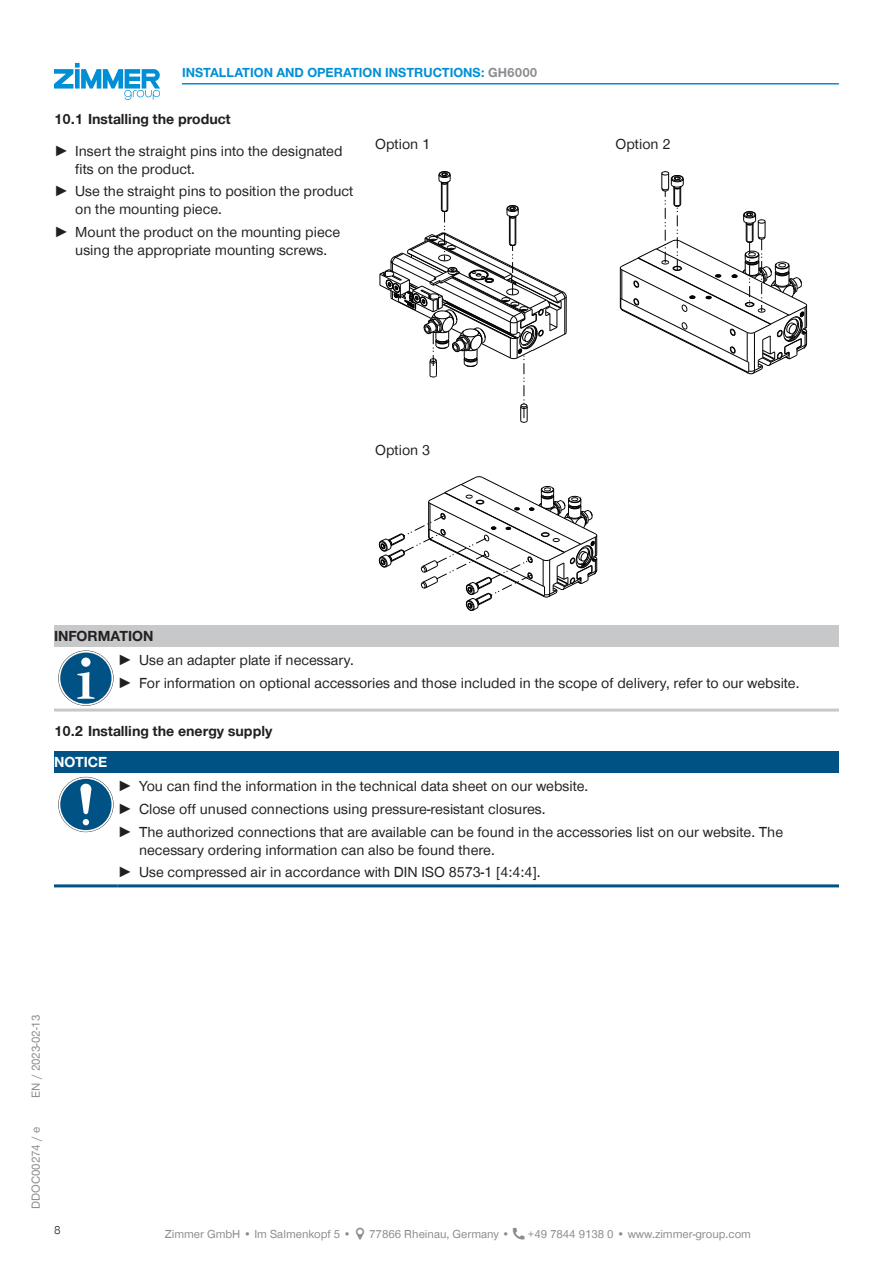
<style>
.page{position:relative;width:893px;height:1263px;background:#fff}
.page>*{position:absolute;margin:0;border:0;box-sizing:border-box;transform-origin:0 0}
.CB_AF_TD-Text{font:15px/18px "Zimmer Group Sans Global";color:#231f20}
.CB_AF_TD-Signalwort{font:700 15px "Zimmer Group Sans Global";color:#231f20}
.CB_AF_TD-Signalwort-2{font:700 15px "Zimmer Group Sans Global";color:#fff}
.CB_AF_TD-Kopfzeile{font:700 13.5px "Zimmer Group Sans Global";color:#008fd5}
.CB_AF_TD-Fusszeile{font:12px "Zimmer Group Sans Global";color:#8a8c8f}
.CB_AF_TD-Seitenrand{font:12px "Zimmer Group Sans";color:#8a8c8f}
.CB_AF_Seitenzahl_lin{font:300 12px "Zimmer Group Sans";color:#231f20}
.s1{color:#8a8c8f}
.s2{font-family:"Zimmer Group Sans"}
</style>
<div class="page">
<svg style="left:54px;top:63px;width:106px;height:37px"></svg>
<svg style="left:379px;top:171px;width:188px;height:252px"></svg>
<svg style="left:620px;top:171px;width:187px;height:203px"></svg>
<svg style="left:379px;top:476px;width:218px;height:135px"></svg>
<div style="left:54px;top:625px;width:785px;height:21px;background:#c7c8ca"></div>
<hr style="left:54px;top:708px;width:64px;height:3px;background:#c7c8ca">
<hr style="left:118px;top:708px;width:721px;height:3px;background:#c7c8ca">
<svg style="left:58px;top:650px;width:56px;height:56px"></svg>
<svg style="left:59px;top:651px;width:54px;height:54px"></svg>
<div style="left:60px;top:652px;width:52px;height:52px;background:#005285;border-radius:50%"></div>
<svg style="left:77px;top:672px;width:18px;height:27px"></svg>
<div style="left:81px;top:657px;width:9px;height:10px;background:#fff;border-radius:50%"></div>
<div style="left:54px;top:751px;width:785px;height:22px;background:#005285"></div>
<hr style="left:54px;top:884px;width:64px;height:3px;background:#005285">
<hr style="left:118px;top:884px;width:721px;height:3px;background:#005285">
<svg style="left:58px;top:777px;width:56px;height:55px"></svg>
<svg style="left:59px;top:777px;width:54px;height:55px"></svg>
<div style="left:60px;top:779px;width:52px;height:51px;background:#005285;border-radius:50%"></div>
<svg style="left:80px;top:784px;width:11px;height:41px"></svg>
<hr style="left:182px;top:83px;width:657px;height:2px;background:#008fd5">
<p class="CB_AF_TD-Kopfzeile" style="left:182px;top:65px;width:357px">INSTALLATION AND OPERATION INSTRUCTIONS: <span class="s1">GH6000</span></p>
<p class="CB_AF_TD-Signalwort" style="left:54px;top:110px;width:178px">10.1 Installing the product</p>
<p class="CB_AF_TD-Text" style="left:75px;top:141px;width:269px;text-indent:-21px"><span class="s2">►</span> Insert the straight pins into the designated fits on the product.</p>
<p class="CB_AF_TD-Text" style="left:375px;top:135px;width:56px">Option 1</p>
<p class="CB_AF_TD-Text" style="left:616px;top:135px;width:56px">Option 2</p>
<p class="CB_AF_TD-Text" style="left:75px;top:182px;width:280px;text-indent:-21px"><span class="s2">►</span> Use the straight pins to position the product on the mounting piece.</p>
<p class="CB_AF_TD-Text" style="left:54px;top:223px;width:288px;text-align:center"><span class="s2">►</span> Mount the product on the mounting piece using the appropriate mounting screws.</p>
<p class="CB_AF_TD-Text" style="left:375px;top:441px;width:56px">Option 3</p>
<p class="CB_AF_TD-Signalwort" style="left:54px;top:627px;width:101px">INFORMATION</p>
<p class="CB_AF_TD-Text" style="left:118px;top:651px;width:237px"><span class="s2">►</span> Use an adapter plate if necessary.</p>
<p class="CB_AF_TD-Text" style="left:118px;top:673px;width:683px"><span class="s2">►</span> For information on optional accessories and those included in the scope of delivery, refer to our website.</p>
<p class="CB_AF_TD-Signalwort" style="left:54px;top:722px;width:220px">10.2 Installing the energy supply</p>
<p class="CB_AF_TD-Signalwort-2" style="left:54px;top:753px;width:55px">NOTICE</p>
<p class="CB_AF_TD-Text" style="left:118px;top:777px;width:472px"><span class="s2">►</span> You can find the information in the technical data sheet on our website.</p>
<p class="CB_AF_TD-Text" style="left:118px;top:800px;width:429px"><span class="s2">►</span> Close off unused connections using pressure-resistant closures.</p>
<p class="CB_AF_TD-Text" style="left:139px;top:822px;width:646px;text-indent:-21px"><span class="s2">►</span> The authorized connections that are available can be found in the accessories list on our website. The necessary ordering information can also be found there.</p>
<p class="CB_AF_TD-Text" style="left:118px;top:863px;width:424px"><span class="s2">►</span> Use compressed air in accordance with DIN ISO 8573-1 [4:4:4].</p>
<p class="CB_AF_TD-Seitenrand" style="left:28px;top:1097px;width:84px;rotate:-90deg">EN / 2023-02-13</p>
<p class="CB_AF_TD-Seitenrand" style="left:28px;top:1209px;width:83px;rotate:-90deg">DDOC00274 / e</p>
<p class="CB_AF_Seitenzahl_lin" style="left:54px;top:1222px;width:8px">8</p>
<p class="CB_AF_TD-Fusszeile" style="left:165px;top:1227px;width:188px">Zimmer GmbH • Im Salmenkopf 5 •</p>
<p class="CB_AF_TD-Fusszeile" style="left:369px;top:1227px;width:142px">77866 Rheinau, Germany •</p>
<p class="CB_AF_TD-Fusszeile" style="left:528px;top:1227px;width:225px">+49 7844 9138 0 • www.zimmer-group.com</p>
</div>
